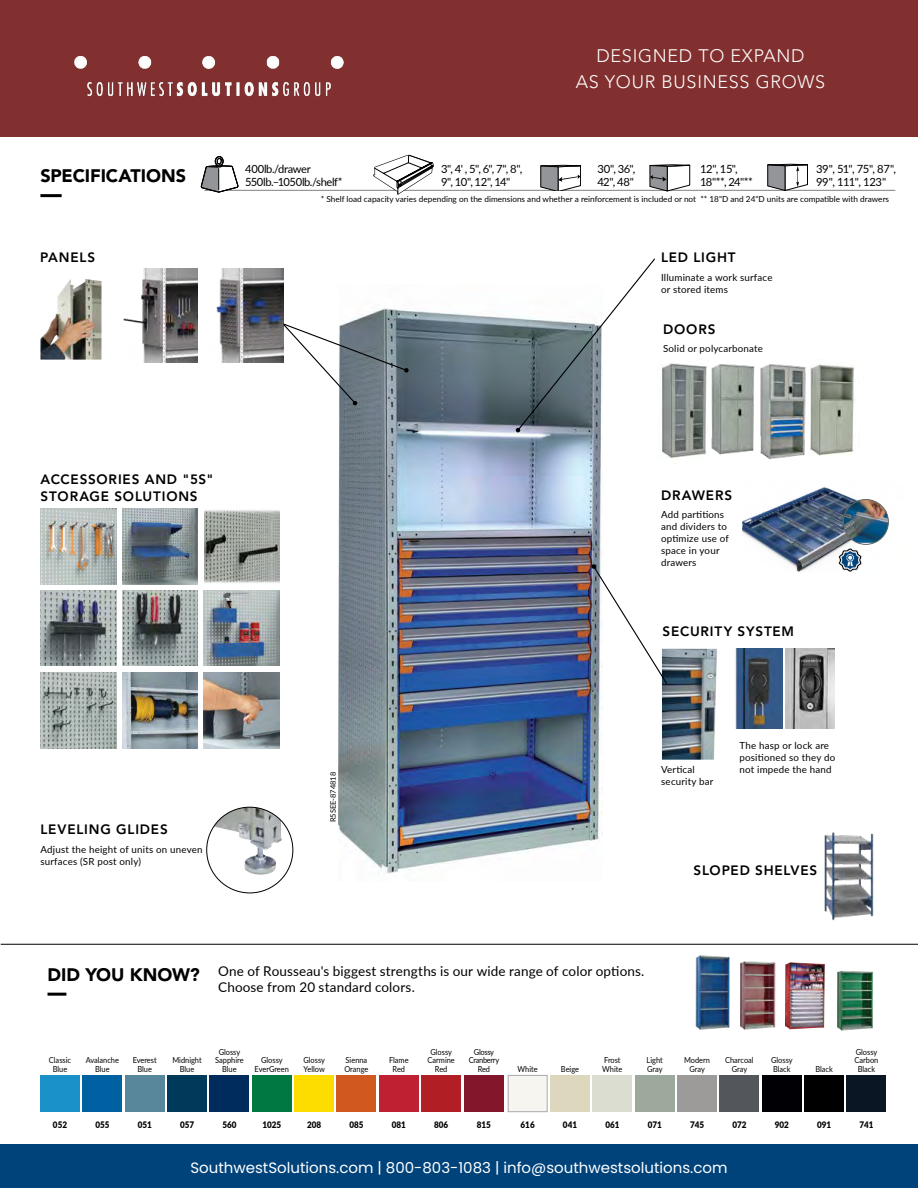
<style>
.page{position:relative;width:918px;height:1188px;background:#fff}
.page>*{position:absolute;margin:0;border:0;box-sizing:border-box;transform-origin:0 0}
.t1{font:300 18px/25.5px "Avenir LT Std";letter-spacing:.04em;color:#fff;text-align:center}
.t2{font:900 18px "Avenir LT Std";letter-spacing:-.005em;color:#000}
.t3{font:15px "Poppins";color:#fff}
.t4{font:800 13.5px/16.2px "Avenir LT Std";letter-spacing:.06em;color:#000}
.t5{font:13.5px/16.2px "Lato";letter-spacing:.01em;color:#000}
.t6{font:11.25px/13.5px "Lato";letter-spacing:-.035em;color:#000}
.t7{font:9.75px/12px "Lato";letter-spacing:.02em;color:#000}
.t8{font:900 9px "Lato";color:#000;scale:.9 1}
.t9{font:8.25px/8.2px "Lato";color:#000;text-align:center;scale:.9 1}
.t10{font:8.25px "Lato";color:#000}
.t11{font:8.25px/8.2px "Lato";letter-spacing:-.04em;color:#000;text-align:center;scale:.9 1}
.t12{font:7.5px "Lato";color:#000}
.s1{font-family:"Avenir LT Std";font-weight:900;font-size:18px}
</style>
<div class="page">
<div style="left:0;top:1144px;width:918px;height:44px;background:#00437b"></div>
<div style="left:41px;top:1075px;width:39px;height:37px;background:#1a91c9"></div>
<div style="left:83px;top:1075px;width:39px;height:37px;background:#0061a2"></div>
<div style="left:125px;top:1075px;width:39px;height:37px;background:#58879b"></div>
<div style="left:168px;top:1075px;width:39px;height:37px;background:#003a5a"></div>
<div style="left:210px;top:1075px;width:39px;height:37px;background:#002c5d"></div>
<div style="left:252px;top:1075px;width:39px;height:37px;background:#007841"></div>
<div style="left:295px;top:1075px;width:39px;height:37px;background:#fddd00"></div>
<div style="left:337px;top:1075px;width:39px;height:37px;background:#d1581f"></div>
<div style="left:379px;top:1075px;width:39px;height:37px;background:#bf2133"></div>
<div style="left:422px;top:1075px;width:39px;height:37px;background:#b11f24"></div>
<div style="left:508px;top:1075px;width:40px;height:37px;background:#f6f5f0;border:1px solid #a7a9ac"></div>
<div style="left:550px;top:1075px;width:40px;height:37px;background:#dcd7bd"></div>
<div style="left:593px;top:1075px;width:39px;height:37px;background:#daddd0"></div>
<div style="left:635px;top:1075px;width:39px;height:37px;background:#9ea99d"></div>
<div style="left:678px;top:1075px;width:39px;height:37px;background:#9c9b9a"></div>
<div style="left:720px;top:1075px;width:39px;height:37px;background:#53575b"></div>
<div style="left:762px;top:1075px;width:39px;height:37px;background:#000005"></div>
<div style="left:805px;top:1075px;width:39px;height:37px;background:#000"></div>
<div style="left:847px;top:1075px;width:39px;height:37px;background:#0a1623"></div>
<div style="left:464px;top:1075px;width:39px;height:37px;background:#83162a"></div>
<div style="left:0;top:0;width:918px;height:136px;background:#82302f"></div>
<img style="left:338px;top:308px;width:264px;height:566px">
<img style="left:760px;top:364px;width:46px;height:95px">
<img style="left:711px;top:364px;width:44px;height:91px">
<img style="left:662px;top:363px;width:45px;height:101px">
<img style="left:810px;top:364px;width:45px;height:91px">
<img style="left:824px;top:832px;width:50px;height:89px">
<img style="left:735px;top:649px;width:47px;height:80px">
<img style="left:786px;top:649px;width:49px;height:80px">
<img style="left:662px;top:649px;width:55px;height:111px">
<img style="left:214px;top:807px;width:68px;height:68px">
<img style="left:41px;top:509px;width:75px;height:75px">
<img style="left:204px;top:510px;width:76px;height:73px">
<img style="left:122px;top:590px;width:76px;height:76px">
<img style="left:41px;top:590px;width:75px;height:76px">
<img style="left:41px;top:673px;width:75px;height:76px">
<img style="left:123px;top:673px;width:75px;height:76px">
<img style="left:122px;top:509px;width:76px;height:75px">
<img style="left:204px;top:590px;width:75px;height:76px">
<img style="left:204px;top:673px;width:75px;height:76px">
<img style="left:123px;top:268px;width:75px;height:95px">
<img style="left:216px;top:268px;width:67px;height:95px">
<img style="left:40px;top:279px;width:61px;height:81px">
<img style="left:742px;top:487px;width:147px;height:85px">
<img style="left:843px;top:500px;width:45px;height:43px">
<div style="left:843px;top:499px;width:46px;height:46px;border:1px solid #5f6362;border-radius:50%"></div>
<svg style="left:838px;top:548px;width:24px;height:24px"></svg>
<hr style="left:1px;top:944px;width:917px;height:1px;background:#000">
<img style="left:695px;top:955px;width:35px;height:75px">
<img style="left:785px;top:962px;width:40px;height:67px">
<img style="left:837px;top:970px;width:36px;height:61px">
<img style="left:740px;top:961px;width:36px;height:69px">
<hr style="left:204px;top:190px;width:691px;height:1px;background:#000">
<hr style="left:40px;top:194px;width:22px;height:3px;background:#000">
<svg style="left:373px;top:155px;width:61px;height:40px"></svg>
<svg style="left:540px;top:165px;width:41px;height:26px"></svg>
<svg style="left:650px;top:164px;width:40px;height:27px"></svg>
<svg style="left:767px;top:164px;width:41px;height:27px"></svg>
<svg style="left:516px;top:258px;width:139px;height:175px"></svg>
<svg style="left:591px;top:564px;width:77px;height:121px"></svg>
<svg style="left:282px;top:323px;width:127px;height:83px"></svg>
<svg style="left:201px;top:156px;width:37px;height:36px"></svg>
<hr style="left:48px;top:993px;width:18px;height:3px;background:#000">
<img style="left:74px;top:55px;width:270px;height:42px">
<h1 class="t1" style="left:576px;top:43px;width:251px">DESIGNED TO EXPAND<br>AS YOUR BUSINESS GROWS</h1>
<h1 class="t2" style="left:40px;top:165px;width:147px">SPECIFICATIONS</h1>
<p class="t6" style="left:245px;top:162px;width:99px">400lb./drawer<br>550lb.–1050lb./shelf*</p>
<p class="t6" style="left:441px;top:162px;width:83px">3", 4' , 5", 6", 7", 8",<br>9", 10", 12", 14"</p>
<p class="t6" style="left:597px;top:162px;width:39px">30", 36",<br>42", 48"</p>
<p class="t6" style="left:700px;top:162px;width:54px">12", 15",<br>18"**, 24"**</p>
<p class="t6" style="left:816px;top:162px;width:82px">39", 51", 75", 87",<br>99", 111", 123"</p>
<p class="t10" style="left:321px;top:193px;width:570px">* Shelf load capacity varies depending on the dimensions and whether a reinforcement is included or not ** 18"D and 24"D units are compatible with drawers</p>
<h3 class="t4" style="left:40px;top:250px;width:57px">PANELS</h3>
<h3 class="t4" style="left:40px;top:472px;width:175px">ACCESSORIES AND "5S"<br>STORAGE SOLUTIONS</h3>
<h3 class="t4" style="left:40px;top:822px;width:129px">LEVELING GLIDES</h3>
<p class="t7" style="left:40px;top:843px;width:164px">Adjust the height of units on uneven surfaces (SR post only)</p>
<h3 class="t4" style="left:661px;top:250px;width:76px">LED LIGHT</h3>
<p class="t7" style="left:661px;top:271px;width:113px">Illuminate a work surface or stored items</p>
<h3 class="t4" style="left:663px;top:321px;width:54px">DOORS</h3>
<p class="t7" style="left:663px;top:343px;width:101px">Solid or polycarbonate</p>
<h3 class="t4" style="left:661px;top:487px;width:73px">DRAWERS</h3>
<p class="t7" style="left:661px;top:508px;width:69px">Add partitions and dividers to optimize use of space in your drawers</p>
<h3 class="t4" style="left:663px;top:623px;width:133px">SECURITY SYSTEM</h3>
<p class="t12" style="left:328px;top:822px;width:52px;rotate:-90deg">R5SEE-874818</p>
<p class="t7" style="left:661px;top:763px;width:54px">Vertical security bar</p>
<p class="t7" style="left:740px;top:739px;width:97px">The hasp or lock are positioned so they do not impede the hand</p>
<h3 class="t4" style="left:694px;top:863px;width:125px">SLOPED SHELVES</h3>
<h3 class="t5" style="left:218px;top:962px;width:428px;text-indent:-171px"><span class="s1">DID YOU KNOW?</span> One of Rousseau's biggest strengths is our wide range of color options.<br>Choose from 20 standard colors.</h3>
<p class="t9" style="left:49px;top:1056px;width:26px">Classic<br>Blue</p>
<p class="t9" style="left:86px;top:1056px;width:39px">Avalanche<br>Blue</p>
<p class="t9" style="left:133px;top:1056px;width:28px">Everest<br>Blue</p>
<p class="t9" style="left:172px;top:1056px;width:34px">Midnight<br>Blue</p>
<p class="t9" style="left:215px;top:1048px;width:33px">Glossy<br>Sapphire<br>Blue</p>
<p class="t9" style="left:255px;top:1056px;width:40px">Glossy<br>EverGreen</p>
<p class="t9" style="left:303px;top:1056px;width:25px;text-align:left">Glossy<br>Yellow</p>
<p class="t9" style="left:344px;top:1056px;width:28px;text-align:left">Sienna<br>Orange</p>
<p class="t9" style="left:389px;top:1056px;width:23px">Flame<br>Red</p>
<p class="t9" style="left:428px;top:1048px;width:32px">Glossy<br>Carmine<br>Red</p>
<p class="t11" style="left:469px;top:1048px;width:35px">Glossy<br>Cranberry<br>Red</p>
<p class="t9" style="left:518px;top:1064px;width:24px">White</p>
<p class="t9" style="left:561px;top:1064px;width:22px">Beige</p>
<p class="t9" style="left:602px;top:1056px;width:24px;text-align:left">Frost<br>White</p>
<p class="t9" style="left:647px;top:1056px;width:20px;text-align:left">Light<br>Gray</p>
<p class="t9" style="left:684px;top:1056px;width:30px">Modern<br>Gray</p>
<p class="t9" style="left:725px;top:1056px;width:33px">Charcoal<br>Gray</p>
<p class="t9" style="left:771px;top:1056px;width:25px;text-align:left">Glossy<br>Black</p>
<p class="t9" style="left:815px;top:1064px;width:21px">Black</p>
<p class="t9" style="left:855px;top:1048px;width:28px">Glossy<br>Carbon<br>Black</p>
<p class="t8" style="left:53px;top:1118px;width:17px">052</p>
<p class="t8" style="left:95px;top:1118px;width:17px">055</p>
<p class="t8" style="left:138px;top:1118px;width:17px">051</p>
<p class="t8" style="left:180px;top:1118px;width:17px">057</p>
<p class="t8" style="left:222px;top:1118px;width:17px">560</p>
<p class="t8" style="left:262px;top:1118px;width:22px">1025</p>
<p class="t8" style="left:307px;top:1118px;width:17px">208</p>
<p class="t8" style="left:349px;top:1118px;width:17px">085</p>
<p class="t8" style="left:392px;top:1118px;width:17px">081</p>
<p class="t8" style="left:434px;top:1118px;width:17px">806</p>
<p class="t8" style="left:477px;top:1118px;width:17px">815</p>
<p class="t8" style="left:521px;top:1118px;width:17px">616</p>
<p class="t8" style="left:563px;top:1118px;width:17px">041</p>
<p class="t8" style="left:605px;top:1118px;width:17px">061</p>
<p class="t8" style="left:648px;top:1118px;width:17px">071</p>
<p class="t8" style="left:690px;top:1118px;width:17px">745</p>
<p class="t8" style="left:732px;top:1118px;width:17px">072</p>
<p class="t8" style="left:775px;top:1118px;width:17px">902</p>
<p class="t8" style="left:817px;top:1118px;width:17px">091</p>
<p class="t8" style="left:859px;top:1118px;width:17px">741</p>
<h2 class="t3" style="left:190px;top:1159px;width:539px">SouthwestSolutions.com | 800-803-1083 | info@southwestsolutions.com</h2>
</div>
